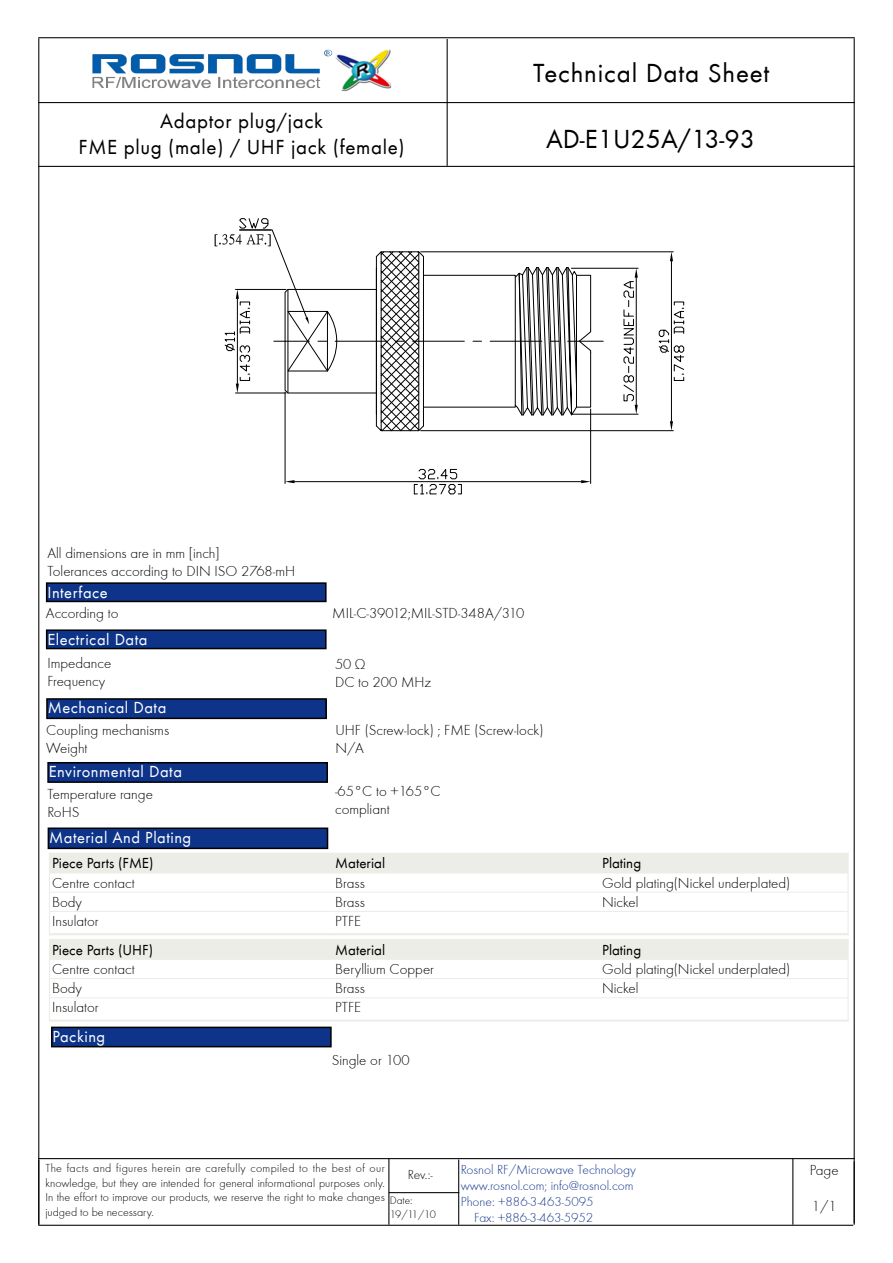
<style>
.page{position:relative;width:893px;height:1263px;background:#fff}
.page>*{position:absolute;margin:0;border:0;box-sizing:border-box;transform-origin:0 0}
.t1{font:27px "Futura T";letter-spacing:.03em;color:#000}
.t2{font:27px "Futura T";color:#000}
.t3{font:21px/25.2px "Futura T";letter-spacing:.03em;color:#000;text-align:center}
.t4{font:16.5px "Futura T";letter-spacing:.03em;color:#fff}
.t5{font:15px/18px "Futura T Ligh";color:#000}
.t6{font:15px "Futura T";color:#000}
.t7{font:13.5px "Futura T Ligh";color:#0d3488}
.t8{font:13.5px "Futura T Ligh";color:#000}
.t9{font:12px/14.4px "Futura T Ligh";color:#000;text-align:justify}
.t10{font:11.25px/13.8px "Futura T Ligh";letter-spacing:-.025em;color:#000}
</style>
<div class="page">
<hr style="left:38px;top:166px;width:817px;height:1px;background:#000">
<hr style="left:38px;top:102px;width:817px;height:1px;background:#000">
<div style="left:47px;top:630px;width:279px;height:18px;background:#0d3488"></div>
<div style="left:46px;top:629px;width:281px;height:20px;border:2px solid #000"></div>
<div style="left:47px;top:699px;width:279px;height:19px;background:#0d3488"></div>
<div style="left:46px;top:698px;width:281px;height:21px;border:2px solid #000"></div>
<div style="left:48px;top:763px;width:279px;height:19px;background:#0d3488"></div>
<div style="left:47px;top:762px;width:281px;height:21px;border:2px solid #000"></div>
<div style="left:52px;top:1027px;width:279px;height:20px;background:#0d3488"></div>
<div style="left:51px;top:1026px;width:281px;height:21px;border:2px solid #000"></div>
<div style="left:48px;top:828px;width:280px;height:20px;background:#0d3488"></div>
<div style="left:48px;top:827px;width:280px;height:22px;border:2px solid #000"></div>
<hr style="left:38px;top:37px;width:817px;height:1px;background:#000">
<hr style="left:388px;top:1158px;width:1px;height:67px;background:#000">
<hr style="left:38px;top:1158px;width:817px;height:1px;background:#000">
<hr style="left:38px;top:38px;width:1px;height:1187px;background:#000">
<hr style="left:854px;top:38px;width:1px;height:1185px;background:#000">
<hr style="left:38px;top:1225px;width:815px;height:1px;background:#000">
<hr style="left:389px;top:1192px;width:70px;height:1px;background:#000">
<hr style="left:854px;top:1161px;width:1px;height:64px;background:#000">
<hr style="left:458px;top:1159px;width:1px;height:66px;background:#000">
<hr style="left:792px;top:1158px;width:1px;height:67px;background:#000">
<hr style="left:447px;top:39px;width:1px;height:127px;background:#000">
<div style="left:47px;top:583px;width:279px;height:18px;background:#0d3488"></div>
<div style="left:46px;top:582px;width:281px;height:20px;border:2px solid #000"></div>
<img style="left:92px;top:49px;width:300px;height:42px">
<div style="left:49px;top:939px;width:799px;height:82px;background:#edede8"></div>
<div style="left:51px;top:960px;width:796px;height:59px;background:#fff"></div>
<hr style="left:50px;top:978px;width:283px;height:1px;background:#edede8">
<hr style="left:333px;top:978px;width:267px;height:1px;background:#edede8">
<hr style="left:600px;top:978px;width:248px;height:1px;background:#edede8">
<hr style="left:50px;top:997px;width:283px;height:1px;background:#edede8">
<hr style="left:333px;top:997px;width:267px;height:1px;background:#edede8">
<hr style="left:600px;top:997px;width:248px;height:1px;background:#edede8">
<div style="left:49px;top:939px;width:800px;height:83px;border:1px solid #edede8"></div>
<div style="left:49px;top:853px;width:799px;height:82px;background:#edede8"></div>
<div style="left:51px;top:873px;width:796px;height:60px;background:#fff"></div>
<hr style="left:50px;top:892px;width:283px;height:1px;background:#edede8">
<hr style="left:333px;top:892px;width:267px;height:1px;background:#edede8">
<hr style="left:600px;top:892px;width:248px;height:1px;background:#edede8">
<hr style="left:50px;top:911px;width:283px;height:1px;background:#edede8">
<hr style="left:333px;top:911px;width:267px;height:1px;background:#edede8">
<hr style="left:600px;top:911px;width:248px;height:1px;background:#edede8">
<hr style="left:568px;top:341px;width:35px;height:1px;background:#000">
<hr style="left:421px;top:251px;width:252px;height:1px;background:#000">
<hr style="left:421px;top:430px;width:252px;height:1px;background:#000">
<hr style="left:671px;top:261px;width:1px;height:160px;background:#000">
<svg style="left:670px;top:252px;width:3px;height:9px"></svg>
<svg style="left:670px;top:421px;width:3px;height:10px"></svg>
<svg style="left:658px;top:302px;width:26px;height:79px"></svg>
<hr style="left:571px;top:414px;width:67px;height:1px;background:#000">
<hr style="left:571px;top:268px;width:67px;height:1px;background:#000">
<svg style="left:622px;top:268px;width:16px;height:146px"></svg>
<svg style="left:215px;top:218px;width:376px;height:277px"></svg>
<h2 class="t3" style="left:79px;top:109px;width:327px">Adaptor plug/jack<br>FME plug (male) / UHF jack (female)</h2>
<h1 class="t1" style="left:533px;top:58px;width:238px">Technical Data Sheet</h1>
<h1 class="t2" style="left:546px;top:123px;width:211px">AD-E1U25A/13-93</h1>
<p class="t5" style="left:47px;top:545px;width:249px">All dimensions are in mm [inch]<br>Tolerances according to DIN ISO 2768-mH</p>
<p class="t4" style="left:47px;top:583px;width:62px">Interface</p>
<p class="t5" style="left:46px;top:604px;width:74px">According to</p>
<p class="t5" style="left:332px;top:604px;width:194px">MIL-C-39012;MIL-STD-348A/310</p>
<p class="t4" style="left:47px;top:630px;width:102px">Electrical Data</p>
<p class="t5" style="left:47px;top:655px;width:65px">Impedance<br>Frequency</p>
<p class="t5" style="left:335px;top:655px;width:98px">50 Ω<br>DC to 200 MHz</p>
<p class="t4" style="left:48px;top:699px;width:120px">Mechanical Data</p>
<p class="t5" style="left:46px;top:721px;width:124px">Coupling mechanisms<br>Weight</p>
<p class="t4" style="left:49px;top:762px;width:135px">Environmental Data</p>
<p class="t5" style="left:47px;top:785px;width:107px">Temperature range<br>RoHS</p>
<p class="t4" style="left:49px;top:828px;width:144px">Material And Plating</p>
<p class="t5" style="left:335px;top:721px;width:210px">UHF (Screw-lock) ; FME (Screw-lock)<br>N/A</p>
<p class="t5" style="left:335px;top:783px;width:107px">-65°C to +165°C compliant</p>
<p class="t6" style="left:52px;top:855px;width:103px">Piece Parts (FME)</p>
<p class="t6" style="left:335px;top:855px;width:51px">Material</p>
<p class="t6" style="left:602px;top:855px;width:41px">Plating</p>
<p class="t5" style="left:52px;top:874px;width:84px">Centre contact</p>
<p class="t5" style="left:335px;top:874px;width:31px">Brass</p>
<p class="t5" style="left:602px;top:874px;width:190px">Gold plating(Nickel underplated)</p>
<p class="t5" style="left:52px;top:893px;width:31px">Body</p>
<p class="t5" style="left:335px;top:893px;width:31px">Brass</p>
<p class="t5" style="left:602px;top:893px;width:38px">Nickel</p>
<p class="t5" style="left:52px;top:912px;width:48px">Insulator</p>
<p class="t5" style="left:335px;top:912px;width:27px">PTFE</p>
<p class="t6" style="left:52px;top:941px;width:103px">Piece Parts (UHF)</p>
<p class="t6" style="left:335px;top:941px;width:51px">Material</p>
<p class="t6" style="left:602px;top:941px;width:41px">Plating</p>
<p class="t5" style="left:52px;top:960px;width:84px">Centre contact</p>
<p class="t5" style="left:335px;top:960px;width:100px">Beryllium Copper</p>
<p class="t5" style="left:602px;top:960px;width:190px">Gold plating(Nickel underplated)</p>
<p class="t5" style="left:52px;top:979px;width:31px">Body</p>
<p class="t5" style="left:335px;top:979px;width:31px">Brass</p>
<p class="t5" style="left:602px;top:979px;width:38px">Nickel</p>
<p class="t5" style="left:52px;top:999px;width:48px">Insulator</p>
<p class="t5" style="left:335px;top:999px;width:27px">PTFE</p>
<p class="t4" style="left:53px;top:1027px;width:54px">Packing</p>
<p class="t5" style="left:332px;top:1051px;width:79px">Single or 100</p>
<p class="t9" style="left:45px;top:1161px;width:341px">The facts and figures herein are carefully compiled to the best of our knowledge, but they are intended for general informational purposes only.<br>In the effort to improve our products, we reserve the right to make changes judged to be necessary.</p>
<p class="t8" style="left:408px;top:1167px;width:26px">Rev.:-</p>
<p class="t10" style="left:390px;top:1194px;width:48px">Date:<br>19/11/10</p>
<p class="t7" style="left:461px;top:1162px;width:177px">Rosnol RF/Microwave Technology</p>
<p class="t7" style="left:461px;top:1178px;width:175px">www.rosnol.com; info@rosnol.com</p>
<p class="t7" style="left:461px;top:1194px;width:134px">Phone: +886-3-463-5095</p>
<p class="t7" style="left:474px;top:1210px;width:121px">Fax: +886-3-463-5952</p>
<p class="t5" style="left:810px;top:1161px;width:30px">Page</p>
<p class="t5" style="left:812px;top:1197px;width:26px">1/1</p>
</div>
